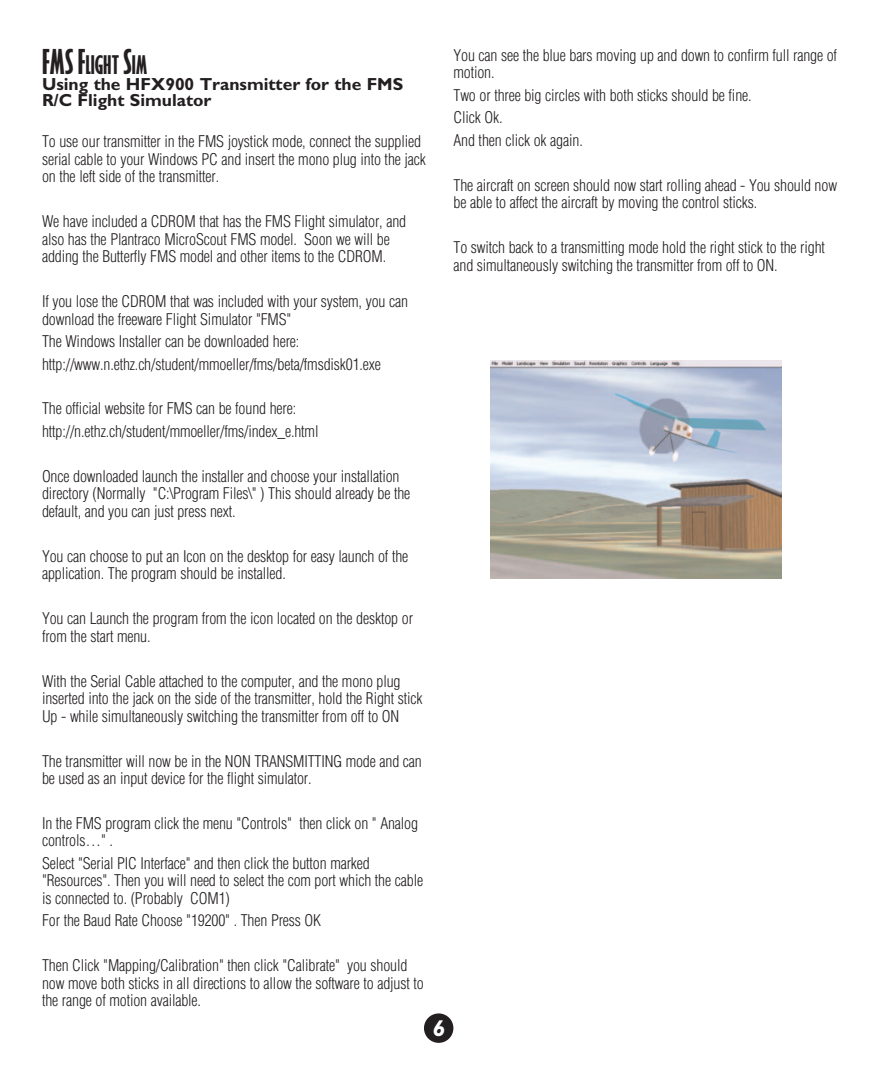
<style>
.page{position:relative;width:882px;height:1071px;background:#fff}
.page>*{position:absolute;margin:0;border:0;box-sizing:border-box;transform-origin:0 0}
.t1{font:700 extra-condensed 23.62px "Gill Sans";color:#231f20;scale:1.1 1}
.t2{font:italic 700 22.93px "Gill Sans";color:#fff}
.t3{font:700 17.5px/15.8px "Gill Sans";color:#231f20}
.t4{font:300 condensed 15.75px/17.5px "Helvetica";letter-spacing:-.01em;color:#231f20}
.s1{font-size:31.5px}
</style>
<div class="page">
<div style="left:424px;top:1013px;width:29px;height:30px;background:#231f20;border-radius:50%"></div>
<img style="left:490px;top:360px;width:291px;height:218px">
<p class="t1" style="left:42px;top:55px;width:97px"><span class="s1">FMS F</span>LIGHT <span class="s1">S</span>IM</p>
<p class="t3" style="left:42px;top:78px;width:363px">Using the HFX900 Transmitter for the FMS<br>R/C Flight Simulator</p>
<p class="t4" style="left:42px;top:133px;width:385px">To use our transmitter in the FMS joystick mode, connect the supplied serial cable to your Windows PC and insert the mono plug into the jack on the left side of the transmitter.</p>
<p class="t4" style="left:42px;top:213px;width:366px">We have included a CDROM that has the FMS Flight simulator, and also has the Plantraco MicroScout FMS model. Soon we will be adding the Butterfly FMS model and other items to the CDROM.</p>
<p class="t4" style="left:42px;top:293px;width:368px">If you lose the CDROM that was included with your system, you can download the freeware Flight Simulator "FMS"</p>
<p class="t4" style="left:42px;top:330px;width:340px;line-height:22.4px">The Windows Installer can be downloaded here: http://www.n.ethz.ch/student/mmoeller/fms/beta/fmsdisk01.exe</p>
<p class="t4" style="left:42px;top:398px;width:278px;line-height:22.4px">The official website for FMS can be found here: http://n.ethz.ch/student/mmoeller/fms/index_e.html</p>
<p class="t4" style="left:42px;top:468px;width:370px">Once downloaded launch the installer and choose your installation directory (Normally "C:\Program Files\" ) This should already be the default, and you can just press next.</p>
<p class="t4" style="left:42px;top:548px;width:368px">You can choose to put an Icon on the desktop for easy launch of the application. The program should be installed.</p>
<p class="t4" style="left:42px;top:610px;width:373px">You can Launch the program from the icon located on the desktop or from the start menu.</p>
<p class="t4" style="left:42px;top:672px;width:382px">With the Serial Cable attached to the computer, and the mono plug inserted into the jack on the side of the transmitter, hold the Right stick<br>Up - while simultaneously switching the transmitter from off to ON</p>
<p class="t4" style="left:42px;top:752px;width:381px">The transmitter will now be in the NON TRANSMITTING mode and can be used as an input device for the flight simulator.</p>
<p class="t4" style="left:42px;top:815px;width:378px">In the FMS program click the menu "Controls" then click on " Analog controls…" .</p>
<p class="t4" style="left:42px;top:855px;width:383px">Select "Serial PIC Interface" and then click the button marked "Resources". Then you will need to select the com port which the cable is connected to. (Probably COM1)</p>
<p class="t4" style="left:42px;top:912px;width:281px">For the Baud Rate Choose "19200" . Then Press OK</p>
<p class="t4" style="left:42px;top:957px;width:383px">Then Click "Mapping/Calibration" then click "Calibrate" you should now move both sticks in all directions to allow the software to adjust to the range of motion available.</p>
<p class="t2" style="left:433px;top:1019px;width:14px">6</p>
<p class="t4" style="left:454px;top:47px;width:385px">You can see the blue bars moving up and down to confirm full range of motion.</p>
<p class="t4" style="left:454px;top:84px;width:300px;line-height:22.4px">Two or three big circles with both sticks should be fine.<br>Click Ok.<br>And then click ok again.</p>
<p class="t4" style="left:454px;top:176px;width:385px">The aircraft on screen should now start rolling ahead - You should now be able to affect the aircraft by moving the control sticks.</p>
<p class="t4" style="left:454px;top:239px;width:373px">To switch back to a transmitting mode hold the right stick to the right and simultaneously switching the transmitter from off to ON.</p>
</div>
